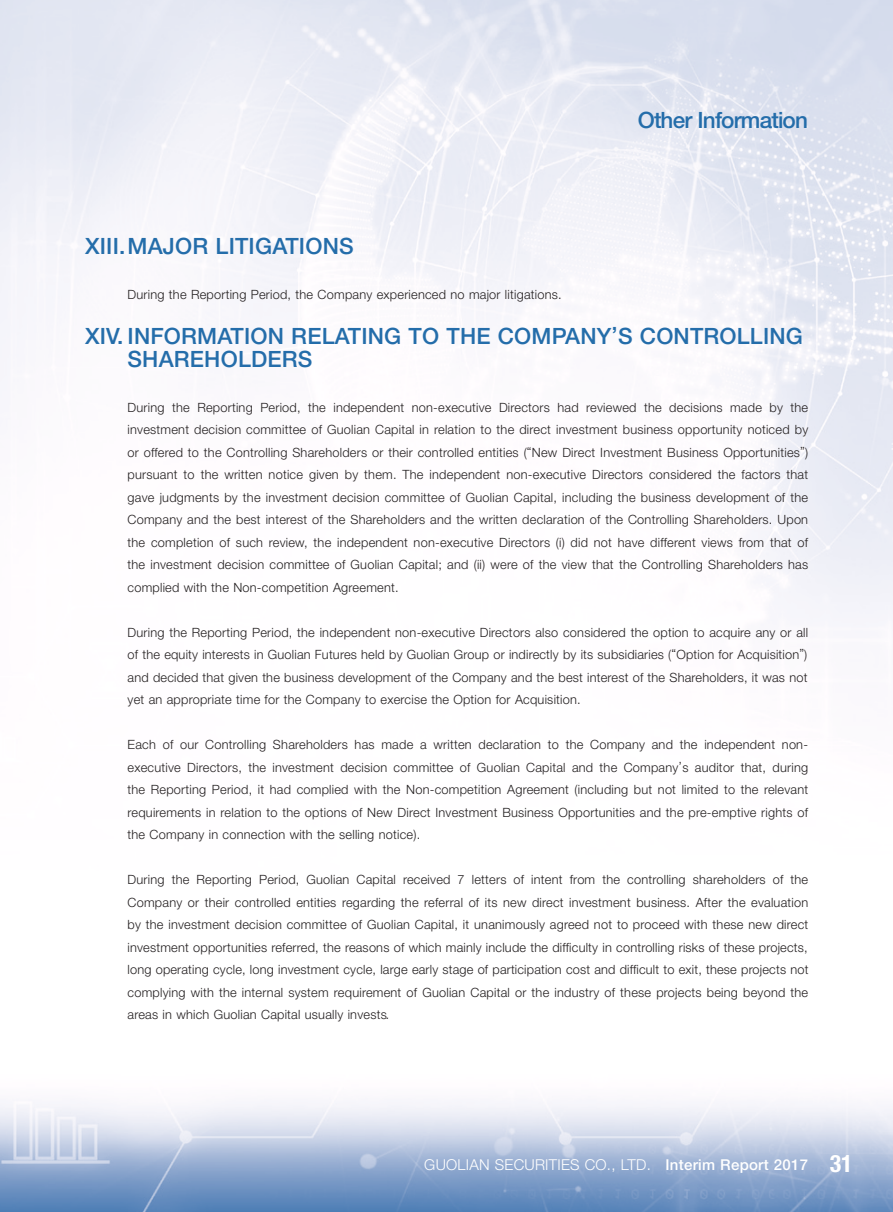
<style>
.page{position:relative;width:893px;height:1212px;background:#fff}
.page>*{position:absolute;margin:0;border:0;box-sizing:border-box;transform-origin:0 0}
.Heading_1{font:500 22.5px/22.5px "Helvetica Neue LT Std";letter-spacing:.01em;color:#246daa}
.Heading_1-2{font:500 22.5px "Helvetica Neue LT Std";letter-spacing:-.035em;color:#246daa}
.t1{font:300 15px "Helvetica Neue LT Std";letter-spacing:.015em;color:#fff}
.Body_Text{font:300 12.75px/22.5px "Helvetica Neue LT Std";letter-spacing:.02em;color:#231f20;text-align:justify}
.s1{font-style:italic}
.s2{font-weight:500}
.s3{font-weight:700;font-stretch:condensed;font-size:24px}
</style>
<div class="page">
<img style="left:0;top:0;width:893px;height:1212px">
<h1 class="Heading_1-2" style="left:638px;top:106px;width:172px">Other Information</h1>
<p class="Heading_1" style="left:85px;top:234px;width:270px">XIII.MAJOR LITIGATIONS</p>
<p class="Body_Text" style="left:128px;top:283px;width:436px">During the Reporting Period, the Company experienced no major litigations.</p>
<p class="Heading_1" style="left:128px;top:324px;width:677px;text-indent:-43px">XIV. INFORMATION RELATING TO THE COMPANY’S CONTROLLING<br>SHAREHOLDERS</p>
<p class="Body_Text" style="left:128px;top:395px;width:682px">During the Reporting Period, the independent non-executive Directors had reviewed the decisions made by the investment decision committee of Guolian Capital in relation to the direct investment business opportunity noticed by or offered to the Controlling Shareholders or their controlled entities (“New Direct Investment Business Opportunities”) pursuant to the written notice given by them. The independent non-executive Directors considered the factors that gave judgments by the investment decision committee of Guolian Capital, including the business development of the Company and the best interest of the Shareholders and the written declaration of the Controlling Shareholders. Upon the completion of such review, the independent non-executive Directors (i) did not have different views from that of the investment decision committee of Guolian Capital; and (ii) were of the view that the Controlling Shareholders has complied with the Non-competition Agreement.</p>
<p class="Body_Text" style="left:128px;top:620px;width:682px">During the Reporting Period, the independent non-executive Directors also considered the option to acquire any or all of the equity interests in Guolian Futures held by Guolian Group or indirectly by its subsidiaries (“Option for Acquisition”) and decided that given the business development of the Company and the best interest of the Shareholders, it was not yet an appropriate time for the Company to exercise the Option for Acquisition.</p>
<p class="Body_Text" style="left:128px;top:733px;width:682px">Each of our Controlling Shareholders has made a written declaration to the Company and the independent non&shy;executive Directors, the investment decision committee of Guolian Capital and the Company’s auditor that, during the Reporting Period, it had complied with the Non-competition Agreement (including but not limited to the relevant requirements in relation to the options of New Direct Investment Business Opportunities and the pre-emptive rights of the Company in connection with the selling notice).</p>
<p class="Body_Text" style="left:128px;top:868px;width:682px">During the Reporting Period, Guolian Capital received 7 letters of intent from the controlling shareholders of the Company or their controlled entities regarding the referral of its new direct investment business. After the evaluation by the investment decision committee of Guolian Capital, it unanimously agreed not to proceed with these new direct investment opportunities referred, the reasons of which mainly include the difficulty in controlling risks of these projects, long operating cycle, long investment cycle, large early stage of participation cost and difficult to exit, these projects not complying with the internal system requirement of Guolian Capital or the industry of these projects being beyond the areas in which Guolian Capital usually invests<span class="s1">.</span></p>
<p class="t1" style="left:424px;top:1155px;width:430px">GUOLIAN SECURITIES CO., LTD. <span class="s2">Interim Report 2017</span> <span class="s3">31</span></p>
</div>
